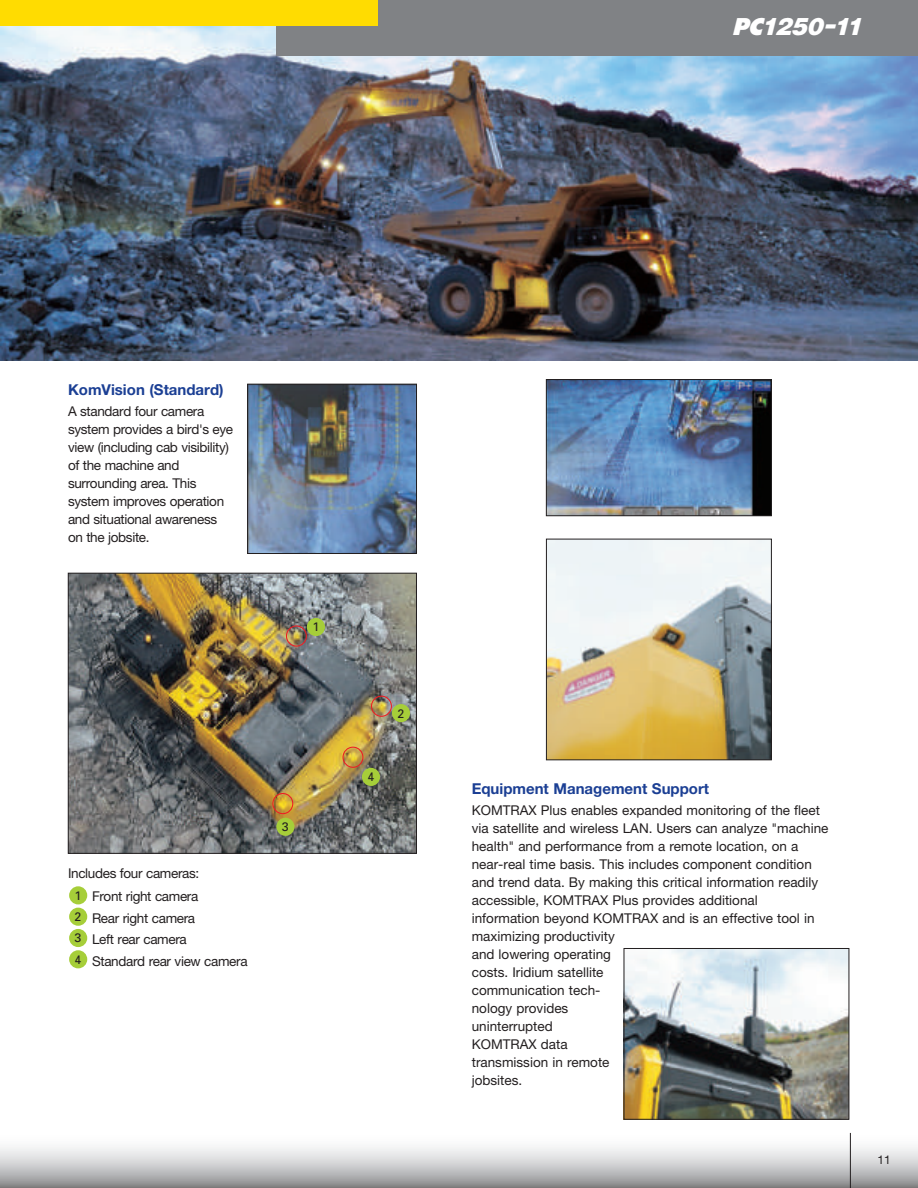
<style>
.page{position:relative;width:918px;height:1188px;background:#fff}
.page>*{position:absolute;margin:0;border:0;box-sizing:border-box;transform-origin:0 0}
.t1{font:italic 22.5px "Komatsu VI";letter-spacing:-.055em;color:#fff}
.t2{font:700 15px "Helvetica Neue LT Pro";color:#1b3f94}
.t3{font:13.5px/18px "Helvetica Neue LT Pro";color:#231f20;text-align:justify}
.t4{font:13.5px/18px "Helvetica Neue LT Pro";letter-spacing:-.025em;color:#231f20}
.t5{font:12.3px "Univers";color:#231f20}
.t6{font:12px "Helvetica Neue LT Pro";color:#231f20}
</style>
<div class="page">
<img style="left:70px;top:575px;width:345px;height:277px">
<div style="left:68px;top:573px;width:349px;height:281px;border:1px solid #231f20"></div>
<div style="left:307px;top:618px;width:18px;height:18px;background:#a6ce39;border-radius:50%"></div>
<div style="left:276px;top:818px;width:19px;height:18px;background:#a6ce39;border-radius:50%"></div>
<div style="left:392px;top:704px;width:18px;height:18px;background:#a6ce39;border-radius:50%"></div>
<div style="left:362px;top:768px;width:18px;height:18px;background:#a6ce39;border-radius:50%"></div>
<img style="left:0;top:25px;width:918px;height:336px">
<div style="left:286px;top:625px;width:21px;height:22px;border:1px solid #ee1d23;border-radius:50%"></div>
<div style="left:272px;top:793px;width:21px;height:21px;border:1px solid #ee1d23;border-radius:50%"></div>
<div style="left:343px;top:747px;width:20px;height:21px;border:1px solid #ee1d23;border-radius:50%"></div>
<div style="left:371px;top:696px;width:21px;height:21px;border:1px solid #ee1d23;border-radius:50%"></div>
<img style="left:249px;top:386px;width:166px;height:166px">
<div style="left:247px;top:384px;width:170px;height:170px;border:1px solid #231f20"></div>
<div style="left:69px;top:886px;width:18px;height:18px;background:#a6ce39;border-radius:50%"></div>
<div style="left:69px;top:929px;width:18px;height:18px;background:#a6ce39;border-radius:50%"></div>
<div style="left:69px;top:908px;width:18px;height:18px;background:#a6ce39;border-radius:50%"></div>
<div style="left:69px;top:950px;width:18px;height:18px;background:#a6ce39;border-radius:50%"></div>
<img style="left:548px;top:541px;width:222px;height:217px">
<div style="left:546px;top:539px;width:226px;height:221px;border:1px solid #231f20"></div>
<img style="left:548px;top:381px;width:222px;height:133px">
<div style="left:546px;top:379px;width:226px;height:137px;border:1px solid #231f20"></div>
<img style="left:626px;top:950px;width:221px;height:167px">
<div style="left:624px;top:948px;width:225px;height:171px;border:1px solid #231f20"></div>
<div style="left:276px;top:0;width:642px;height:55px;background:#808285"></div>
<div style="left:0;top:0;width:378px;height:25px;background:#ffdc01"></div>
<svg style="left:0;top:1133px;width:918px;height:55px"></svg>
<hr style="left:850px;top:1133px;width:1px;height:55px;background:#231f20">
<h1 class="t1" style="left:733px;top:15px;width:133px">PC1250-11</h1>
<p class="t2" style="left:68px;top:380px;width:157px">KomVision (Standard)</p>
<p class="t4" style="left:68px;top:402px;width:167px">A standard four camera system provides a bird's eye view (including cab visibility) of the machine and surrounding area. This system improves operation and situational awareness on the jobsite.</p>
<p class="t5" style="left:312px;top:619px;width:8px">1</p>
<p class="t3" style="left:92px;top:862px;width:109px;line-height:22.5px;text-indent:-24px">Includes four cameras:<br>Front right camera Rear right camera</p>
<p class="t4" style="left:92px;top:929px;width:157px;line-height:21px">Left rear camera<br>Standard rear view camera</p>
<p class="t5" style="left:75px;top:888px;width:8px">1</p>
<p class="t5" style="left:75px;top:930px;width:8px">3</p>
<p class="t5" style="left:75px;top:909px;width:8px">2</p>
<p class="t5" style="left:75px;top:952px;width:8px">4</p>
<p class="t5" style="left:282px;top:819px;width:8px">3</p>
<p class="t5" style="left:367px;top:769px;width:8px">4</p>
<p class="t5" style="left:397px;top:706px;width:8px">2</p>
<p class="t2" style="left:472px;top:780px;width:239px">Equipment Management Support</p>
<p class="t3" style="left:472px;top:801px;width:358px;text-align:left">KOMTRAX Plus enables expanded monitoring of the fleet via satellite and wireless LAN. Users can analyze "machine health" and performance from a remote location, on a near-real time basis. This includes component condition and trend data. By making this critical information readily accessible, KOMTRAX Plus provides additional information beyond KOMTRAX and is an effective tool in maximizing productivity<br>and lowering operating<br>costs. Iridium satellite<br>communication tech-<br>nology provides<br>uninterrupted<br>KOMTRAX data<br>transmission in remote<br>jobsites.</p>
<p class="t6" style="left:877px;top:1153px;width:15px">11</p>
</div>
